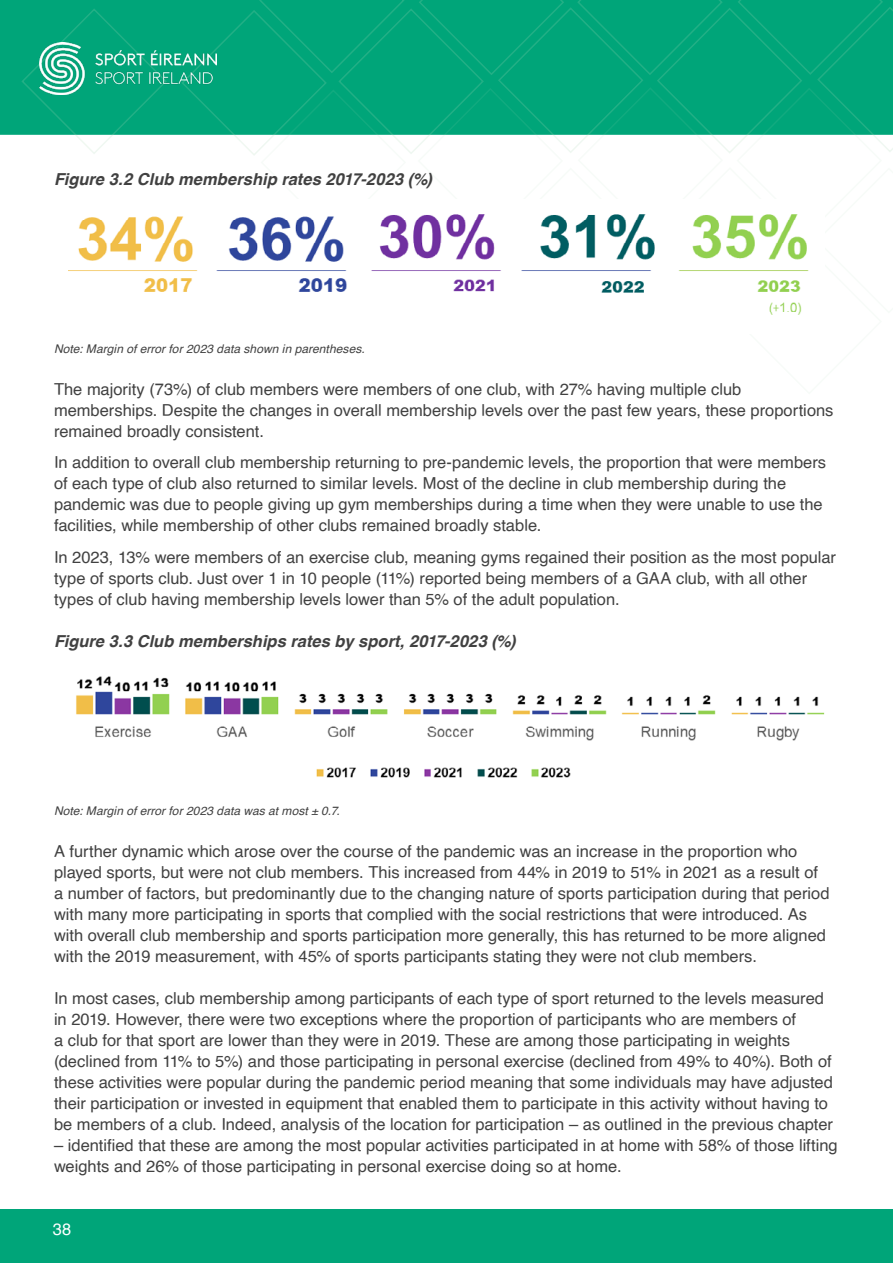
<style>
.page{position:relative;width:893px;height:1263px;background:#fff}
.page>*{position:absolute;margin:0;border:0;box-sizing:border-box;transform-origin:0 0}
.t1{font:16.5px/21px "Helvetica";color:#414141}
.t2{font:italic 700 16.5px "Helvetica";color:#414141}
.t3{font:16.5px "Helvetica";color:#fff}
.t4{font:italic 12px "Helvetica";letter-spacing:.01em;color:#414141}
</style>
<div class="page">
<div style="left:0;top:0;width:180px;height:135px;background:#00a579"></div>
<svg style="left:20px;top:7px;width:148px;height:147px"></svg>
<svg style="left:180px;top:0;width:713px;height:155px;background:#22b18b"></svg>
<div style="left:0;top:1209px;width:893px;height:54px;background:#00a579"></div>
<img style="left:39px;top:43px;width:177px;height:52px">
<img style="left:68px;top:214px;width:741px;height:101px">
<img style="left:76px;top:676px;width:749px;height:102px">
<p class="t2" style="left:54px;top:165px;width:379px">Figure 3.2 Club membership rates 2017-2023 (%)</p>
<p class="t4" style="left:54px;top:339px;width:312px">Note: Margin of error for 2023 data shown in parentheses.</p>
<p class="t1" style="left:54px;top:379px;width:781px">The majority (73%) of club members were members of one club, with 27% having multiple club memberships. Despite the changes in overall membership levels over the past few years, these proportions remained broadly consistent.</p>
<p class="t1" style="left:54px;top:452px;width:774px">In addition to overall club membership returning to pre-pandemic levels, the proportion that were members of each type of club also returned to similar levels. Most of the decline in club membership during the pandemic was due to people giving up gym memberships during a time when they were unable to use the facilities, while membership of other clubs remained broadly stable.</p>
<p class="t1" style="left:54px;top:547px;width:784px">In 2023, 13% were members of an exercise club, meaning gyms regained their position as the most popular type of sports club. Just over 1 in 10 people (11%) reported being members of a GAA club, with all other types of club having membership levels lower than 5% of the adult population.</p>
<p class="t2" style="left:54px;top:627px;width:463px">Figure 3.3 Club memberships rates by sport, 2017-2023 (%)</p>
<p class="t4" style="left:54px;top:801px;width:287px">Note: Margin of error for 2023 data was at most ± 0.7.</p>
<p class="t1" style="left:54px;top:841px;width:777px">A further dynamic which arose over the course of the pandemic was an increase in the proportion who played sports, but were not club members. This increased from 44% in 2019 to 51% in 2021 as a result of a number of factors, but predominantly due to the changing nature of sports participation during that period with many more participating in sports that complied with the social restrictions that were introduced. As with overall club membership and sports participation more generally, this has returned to be more aligned with the 2019 measurement, with 45% of sports participants stating they were not club members.</p>
<p class="t1" style="left:54px;top:988px;width:780px">In most cases, club membership among participants of each type of sport returned to the levels measured in 2019. However, there were two exceptions where the proportion of participants who are members of<br>a club for that sport are lower than they were in 2019. These are among those participating in weights (declined from 11% to 5%) and those participating in personal exercise (declined from 49% to 40%). Both of these activities were popular during the pandemic period meaning that some individuals may have adjusted their participation or invested in equipment that enabled them to participate in this activity without having to be members of a club. Indeed, analysis of the location for participation – as outlined in the previous chapter</p>
<p class="t1" style="left:54px;top:1135px;width:785px">– identified that these are among the most popular activities participated in at home with 58% of those lifting weights and 26% of those participating in personal exercise doing so at home.</p>
<p class="t3" style="left:53px;top:1216px;width:20px">38</p>
</div>
